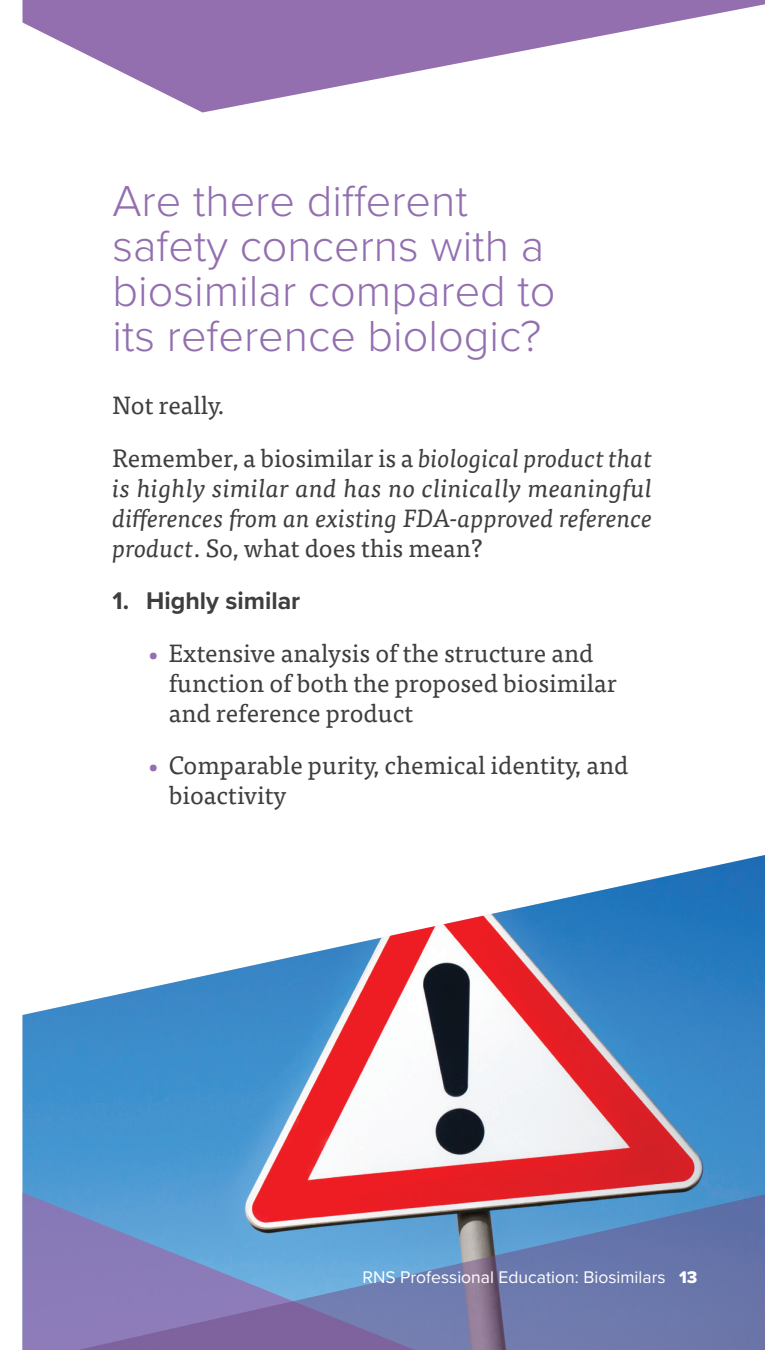
<style>
.page{position:relative;width:765px;height:1350px;background:#fff}
.page>*{position:absolute;margin:0;border:0;box-sizing:border-box;transform-origin:0 0}
.t1{font:300 45px/45px "Proxima Nova";color:#936fb0}
.t2{font:25px/30px "Tisa Pro";color:#3e3e3f}
.t3{font:italic 25px/30px "Tisa Pro";color:#3e3e3f;text-align:justify}
.t4{font:700 25px "Proxima Nova";color:#3e3e3f}
.t5{font:17.5px "Proxima Nova";color:#fff}
.s1{font-style:italic}
.s2{font-style:normal}
.s3{color:#936fb0}
.s4{font-family:"Proxima Nova Extrabld"}
</style>
<div class="page">
<svg style="left:22px;top:0;width:743px;height:112px;fill:#936fb0"></svg>
<img style="left:22px;top:855px;width:743px;height:339px">
<svg style="left:22px;top:1192px;width:393px;height:158px;fill:#8a7bb8"></svg>
<svg style="left:78px;top:1194px;width:687px;height:156px"></svg>
<h1 class="t1" style="left:112px;top:176px;width:445px">Are there different safety concerns with a biosimilar compared to its reference biologic?</h1>
<p class="t2" style="left:112px;top:378px;width:541px;line-height:52.5px">Not really.<br>Remember, a biosimilar is a <span class="s1">biological product that</span></p>
<p class="t3" style="left:112px;top:472px;width:542px">is highly similar and has no clinically meaningful differences from an existing FDA-approved reference product<span class="s2">. So, what does this mean?</span></p>
<p class="t4" style="left:112px;top:582px;width:189px">1. Highly similar</p>
<p class="t2" style="left:169px;top:637px;width:450px;text-indent:-22px"><span class="s3">•</span> Extensive analysis of the structure and function of both the proposed biosimilar and reference product</p>
<p class="t2" style="left:169px;top:749px;width:461px;text-indent:-22px"><span class="s3">•</span> Comparable purity, chemical identity, and bioactivity</p>
<p class="t5" style="left:362px;top:1264px;width:337px">RNS Professional Education: Biosimilars <span class="s4">13</span></p>
</div>
